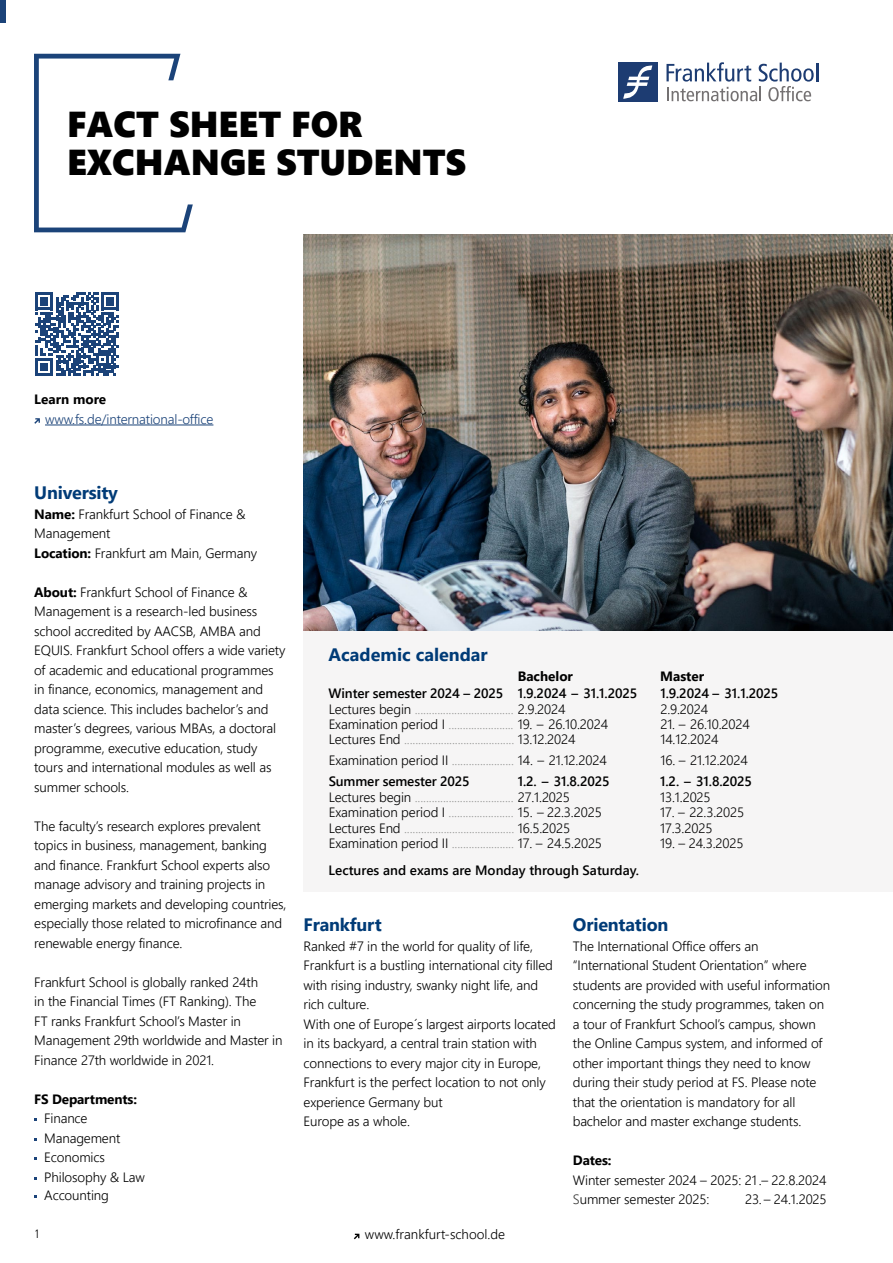
<style>
.page{position:relative;width:893px;height:1263px;background:#fff}
.page>*{position:absolute;margin:0;border:0;box-sizing:border-box;transform-origin:0 0}
.t1{font:36px/37.5px "Segoe UI Black";color:#000}
.t2{font:700 18px "Segoe UI";letter-spacing:-.01em;color:#003b77}
.t3{font:300 13.5px/19.5px "Segoe UI";letter-spacing:-.01em;color:#000}
.t4{font:300 13.5px "Segoe UI";letter-spacing:-.01em;color:#9d9d9c}
.t5{font:600 13.5px "Segoe UI";letter-spacing:-.01em;color:#000}
.t6{font:700 13.5px "Segoe UI";color:#000}
.t7{font:300 13.5px "Segoe UI";letter-spacing:-.01em;color:#1b4379}
.t8{font:300 condensed 12px "Frutiger LT";color:#000}
.s1{font-weight:700}
.s2{color:#000}
.s3{color:#9d9d9c}
.s4{color:#3c3c3b}
</style>
<div class="page">
<div style="left:0;top:0;width:6px;height:23px;background:#1b4379"></div>
<svg style="left:354px;top:1234px;width:5px;height:5px"></svg>
<div style="left:304px;top:630px;width:589px;height:262px;background:#f6f5f5"></div>
<hr style="left:45px;top:425px;width:168px;height:1px;background:#1b4379">
<svg style="left:34px;top:418px;width:6px;height:6px"></svg>
<img style="left:304px;top:234px;width:589px;height:396px">
<svg style="left:36px;top:292px;width:83px;height:84px"></svg>
<div style="left:618px;top:62px;width:40px;height:40px;background:#1d3c72"></div>
<svg style="left:623px;top:65px;width:29px;height:34px"></svg>
<svg style="left:666px;top:62px;width:152px;height:39px"></svg>
<svg style="left:34px;top:54px;width:159px;height:178px"></svg>
<h1 class="t1" style="left:67px;top:104px;width:401px">FACT SHEET FOR<br>EXCHANGE STUDENTS</h1>
<p class="t6" style="left:34px;top:387px;width:74px">Learn more</p>
<p class="t7" style="left:45px;top:406px;width:170px">www.fs.de/international-office</p>
<h2 class="t2" style="left:34px;top:476px;width:85px">University</h2>
<p class="t3" style="left:34px;top:503px;width:224px"><span class="s1">Name:</span> Frankfurt School of Finance &amp;<br>Management<br><span class="s1">Location:</span> Frankfurt am Main, Germany</p>
<p class="t3" style="left:34px;top:581px;width:253px"><span class="s1">About:</span> Frankfurt School of Finance &amp; Management is a research-led business school accredited by AACSB, AMBA and EQUIS. Frankfurt School offers a wide variety of academic and educational programmes in finance, economics, management and data science. This includes bachelor’s and master’s degrees, various MBAs, a doctoral programme, executive education, study tours and international modules as well as summer schools.</p>
<p class="t3" style="left:34px;top:815px;width:254px">The faculty’s research explores prevalent topics in business, management, banking and finance. Frankfurt School experts also manage advisory and training projects in emerging markets and developing countries, especially those related to microfinance and renewable energy finance.</p>
<p class="t3" style="left:34px;top:971px;width:250px">Frankfurt School is globally ranked 24th<br>in the Financial Times (FT Ranking). The<br>FT ranks Frankfurt School’s Master in Management 29th worldwide and Master in Finance 27th worldwide in 2021.</p>
<p class="t6" style="left:34px;top:1086px;width:104px">FS Departments:</p>
<p class="t3" style="left:44px;top:1107px;width:102px">Finance<br>Management<br>Economics<br>Philosophy &amp; Law</p>
<p class="t3" style="left:44px;top:1184px;width:66px">Accounting</p>
<p class="t8" style="left:34px;top:1227px;width:7px">1</p>
<h2 class="t2" style="left:329px;top:638px;width:161px">Academic calendar</h2>
<p class="t6" style="left:518px;top:663px;width:57px">Bachelor</p>
<p class="t6" style="left:660px;top:663px;width:46px">Master</p>
<p class="t5" style="left:329px;top:681px;width:310px">Winter semester 2024 – 2025 1.9.2024 – 31.1.2025</p>
<p class="t5" style="left:660px;top:681px;width:119px">1.9.2024 – 31.1.2025</p>
<p class="t4" style="left:329px;top:696px;width:238px"><span class="s2">Lectures begin</span> ................................... <span class="s2">2.9.2024</span></p>
<p class="t3" style="left:660px;top:698px;width:49px">2.9.2024</p>
<p class="t3" style="left:329px;top:713px;width:281px">Examination period I <span class="s3">.......................</span> 19. – 26.10.2024</p>
<p class="t3" style="left:660px;top:713px;width:91px">21. – 26.10.2024</p>
<p class="t4" style="left:329px;top:727px;width:248px"><span class="s2">Lectures End</span> ....................................... <span class="s2">13.12.2024</span></p>
<p class="t3" style="left:660px;top:728px;width:60px">14.12.2024</p>
<p class="t3" style="left:329px;top:749px;width:280px">Examination period II <span class="s3">......................</span> 14. – 21.12.2024</p>
<p class="t3" style="left:660px;top:749px;width:89px">16. – 21.12.2024</p>
<p class="t5" style="left:329px;top:768px;width:143px">Summer semester 2025</p>
<p class="t5" style="left:518px;top:768px;width:93px">1.2. – 31.8.2025</p>
<p class="t5" style="left:660px;top:768px;width:93px">1.2. – 31.8.2025</p>
<p class="t4" style="left:329px;top:784px;width:243px"><span class="s2">Lectures begin</span> ................................... <span class="s2">27.1.2025</span></p>
<p class="t3" style="left:660px;top:786px;width:52px">13.1.2025</p>
<p class="t3" style="left:329px;top:801px;width:275px">Examination period I <span class="s3">.......................</span> 15. – 22.3.2025</p>
<p class="t3" style="left:660px;top:801px;width:86px">17. – 22.3.2025</p>
<p class="t4" style="left:329px;top:815px;width:243px"><span class="s2">Lectures End</span> ....................................... <span class="s2">16.5.2025</span></p>
<p class="t3" style="left:660px;top:817px;width:54px">17.3.2025</p>
<p class="t3" style="left:329px;top:832px;width:275px">Examination period II <span class="s3">......................</span> 17. – 24.5.2025</p>
<p class="t3" style="left:660px;top:832px;width:85px">19. – 24.3.2025</p>
<p class="t5" style="left:329px;top:857px;width:312px">Lectures and exams are Monday through Saturday.</p>
<h2 class="t2" style="left:304px;top:908px;width:80px">Frankfurt</h2>
<p class="t3" style="left:304px;top:935px;width:254px">Ranked #7 in the world for quality of life, Frankfurt is a bustling international city filled with rising industry, swanky night life, and rich culture.<br>With one of Europe´s largest airports located in its backyard, a central train station with connections to every major city in Europe, Frankfurt is the perfect location to not only experience Germany but<br>Europe as a whole.</p>
<p class="t3" style="left:365px;top:1223px;width:142px">www.frankfurt-school.de</p>
<h2 class="t2" style="left:573px;top:908px;width:97px">Orientation</h2>
<p class="t3" style="left:573px;top:935px;width:259px">The International Office offers an “International Student Orientation” where students are provided with useful information concerning the study programmes, taken on a tour of Frankfurt School’s campus, shown the Online Campus system, and informed of other important things they need to know during their study period at FS. Please note that the orientation is mandatory for all bachelor and master exchange students.</p>
<p class="t6" style="left:573px;top:1148px;width:40px">Dates:</p>
<p class="t3" style="left:573px;top:1169px;width:255px">Winter semester 2024 – 2025: 21.– 22.8.2024<br><span class="s4">S</span>ummer semester 2025:</p>
<p class="t3" style="left:745px;top:1188px;width:83px">23. – 24.1.2025</p>
</div>
